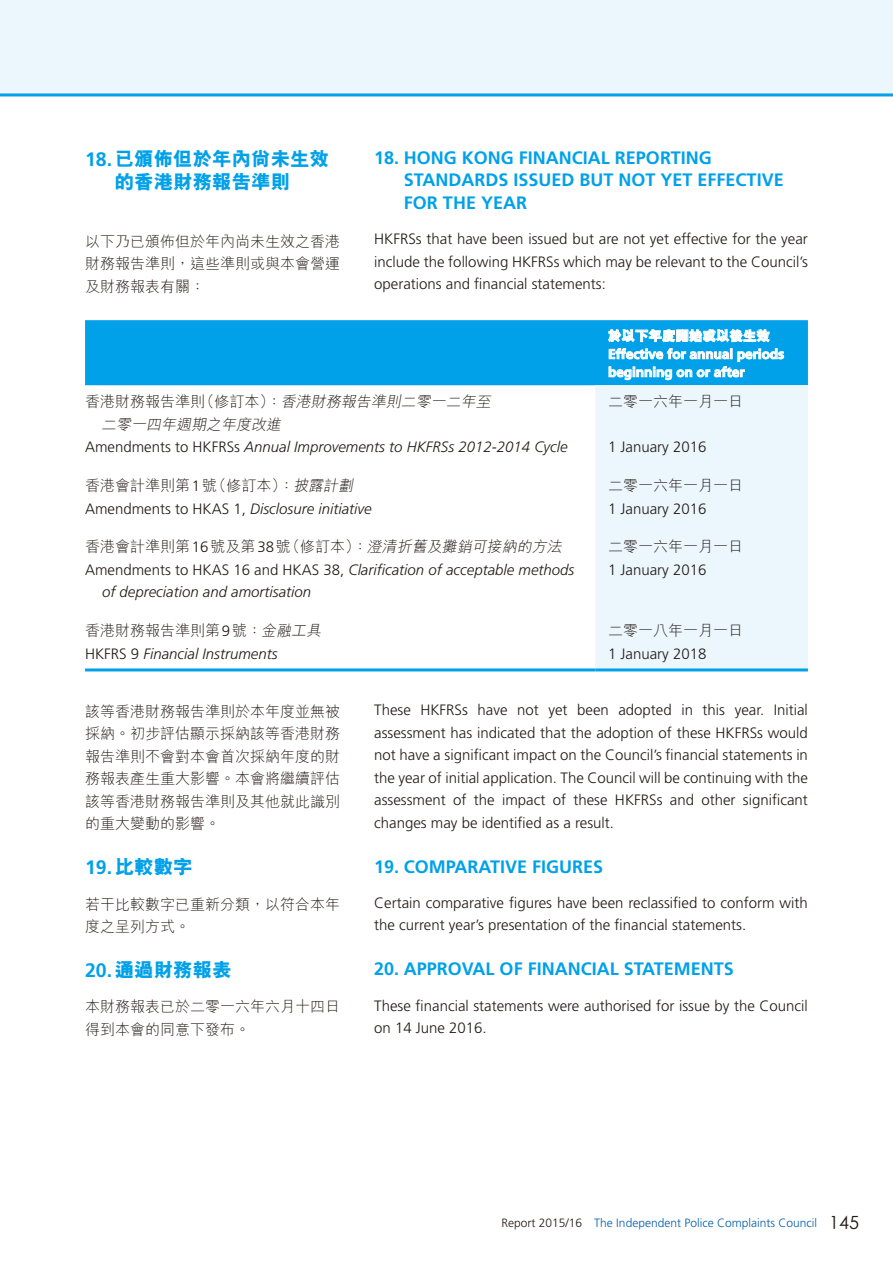
<style>
.page{position:relative;width:893px;height:1263px;background:#fff}
.page>*{position:absolute;margin:0;border:0;box-sizing:border-box;transform-origin:0 0}
.t1{font:800 19.5px/22.5px "M Hei HK";color:#00a1e9;text-align:center}
.t2{font:700 18px/22.5px "Frutiger LT Std";color:#00a1e9}
.t3{font:300 15px/22.5px "Frutiger LT Std";color:#231916;text-align:justify}
.t4{font:300 15px/22.5px "M Hei HK";color:#231916;text-align:justify}
.t5{font:italic 300 15px/22.5px "Frutiger LT Std";color:#231916}
.t6{font:italic 300 15px/22.5px "M Hei HK";color:#231916}
.t7{font:700 13.5px/18px "Frutiger LT Std";color:#fff}
.t8{font:800 13.5px "M Hei HK";color:#fff}
.t9{font:300 12px "Frutiger LT Std";color:#005dad}
.s1{font-family:"Frutiger LT Std";font-weight:700}
.s2{font-style:normal}
.s3{font-family:"Frutiger LT Std"}
.s4{font-style:italic}
.s5{color:#231916}
.s6{font-family:"ST Heiti TC";font-size:18px;color:#231916}
</style>
<div class="page">
<div style="left:85px;top:320px;width:723px;height:65px;background:#00a1e9"></div>
<div style="left:595px;top:385px;width:213px;height:283px;background:#ebf6fd"></div>
<hr style="left:85px;top:668px;width:510px;height:3px;background:#00a1e9">
<hr style="left:595px;top:668px;width:213px;height:3px;background:#00a1e9">
<svg style="left:608px;top:329px;width:162px;height:13px"></svg>
<svg style="left:608px;top:348px;width:176px;height:32px;background:#45baee"></svg>
<div style="left:0;top:0;width:893px;height:95px;background:#ebf6fd"></div>
<hr style="left:0;top:93px;width:893px;height:3px;background:#00a1e9">
<h1 class="t1" style="left:85px;top:147px;width:246px"><span class="s1">18.</span>已頒佈但於年內尚未生效的香港財務報告準則</h1>
<p class="t4" style="left:85px;top:230px;width:257px">以下乃已頒佈但於年內尚未生效之香港財務報告準則，這些準則或與本會營運及財務報表有關：</p>
<p class="t2" style="left:404px;top:146px;width:381px;text-indent:-30px">18. HONG KONG FINANCIAL REPORTING<br>STANDARDS ISSUED BUT NOT YET EFFECTIVE<br>FOR THE YEAR</p>
<p class="t3" style="left:374px;top:228px;width:435px">HKFRSs that have been issued but are not yet effective for the year include the following HKFRSs which may be relevant to the Council’s operations and financial statements:</p>
<p class="t8" style="left:608px;top:329px;width:163px">於以下年度開始或以後生效</p>
<p class="t7" style="left:608px;top:345px;width:178px">Effective for annual periods beginning on or after</p>
<p class="t6" style="left:101px;top:390px;width:394px;text-indent:-16px"><span class="s2">香港財務報告準則（修訂本）：</span>香港財務報告準則二零一二年至二零一四年週期之年度改進</p>
<p class="t5" style="left:85px;top:436px;width:484px"><span class="s2">Amendments to HKFRSs</span> Annual Improvements to HKFRSs 2012-2014 Cycle</p>
<p class="t4" style="left:85px;top:474px;width:272px">香港會計準則第<span class="s3">1</span>號（修訂本）：<span class="s4">披露計劃</span></p>
<p class="t5" style="left:85px;top:497px;width:288px"><span class="s2">Amendments to HKAS 1,</span> Disclosure initiative</p>
<p class="t4" style="left:85px;top:535px;width:481px">香港會計準則第<span class="s3">16</span>號及第<span class="s3">38</span>號（修訂本）：<span class="s4">澄清折舊及攤銷可接納的方法</span></p>
<p class="t5" style="left:102px;top:559px;width:474px;text-indent:-17px"><span class="s2">Amendments to HKAS 16 and HKAS 38,</span> Clarification of acceptable methods of depreciation and amortisation</p>
<p class="t4" style="left:85px;top:619px;width:240px">香港財務報告準則第<span class="s3">9</span>號：<span class="s4">金融工具</span></p>
<p class="t5" style="left:85px;top:643px;width:194px"><span class="s2">HKFRS 9</span> Financial Instruments</p>
<p class="t4" style="left:608px;top:390px;width:136px">二零一六年一月一日</p>
<p class="t3" style="left:608px;top:436px;width:100px">1 January 2016</p>
<p class="t4" style="left:608px;top:474px;width:136px">二零一六年一月一日</p>
<p class="t3" style="left:608px;top:497px;width:100px">1 January 2016</p>
<p class="t4" style="left:608px;top:535px;width:136px">二零一六年一月一日</p>
<p class="t3" style="left:608px;top:559px;width:100px">1 January 2016</p>
<p class="t4" style="left:608px;top:619px;width:136px">二零一八年一月一日</p>
<p class="t3" style="left:608px;top:643px;width:100px">1 January 2018</p>
<p class="t4" style="left:85px;top:700px;width:257px">該等香港財務報告準則於本年度並無被採納。初步評估顯示採納該等香港財務報告準則不會對本會首次採納年度的財務報表產生重大影響。本會將繼續評估該等香港財務報告準則及其他就此識別的重大變動的影響。</p>
<h1 class="t1" style="left:85px;top:856px;width:109px"><span class="s1">19.</span>比較數字</h1>
<p class="t4" style="left:85px;top:893px;width:257px">若干比較數字已重新分類，以符合本年度之呈列方式。</p>
<h1 class="t1" style="left:85px;top:958px;width:148px"><span class="s1">20.</span>通過財務報表</h1>
<p class="t4" style="left:85px;top:995px;width:256px">本財務報表已於二零一六年六月十四日得到本會的同意下發布。</p>
<p class="t3" style="left:374px;top:699px;width:435px">These HKFRSs have not yet been adopted in this year. Initial assessment has indicated that the adoption of these HKFRSs would not have a significant impact on the Council’s financial statements in the year of initial application. The Council will be continuing with the assessment of the impact of these HKFRSs and other significant changes may be identified as a result.</p>
<p class="t2" style="left:374px;top:855px;width:231px">19. COMPARATIVE FIGURES</p>
<p class="t3" style="left:374px;top:892px;width:435px">Certain comparative figures have been reclassified to conform with the current year’s presentation of the financial statements.</p>
<p class="t2" style="left:374px;top:958px;width:361px">20. APPROVAL OF FINANCIAL STATEMENTS</p>
<p class="t3" style="left:374px;top:994px;width:435px">These financial statements were authorised for issue by the Council on 14 June 2016.</p>
<p class="t9" style="left:502px;top:1215px;width:359px"><span class="s5">Report 2015/16</span> The Independent Police Complaints Council <span class="s6">145</span></p>
</div>
